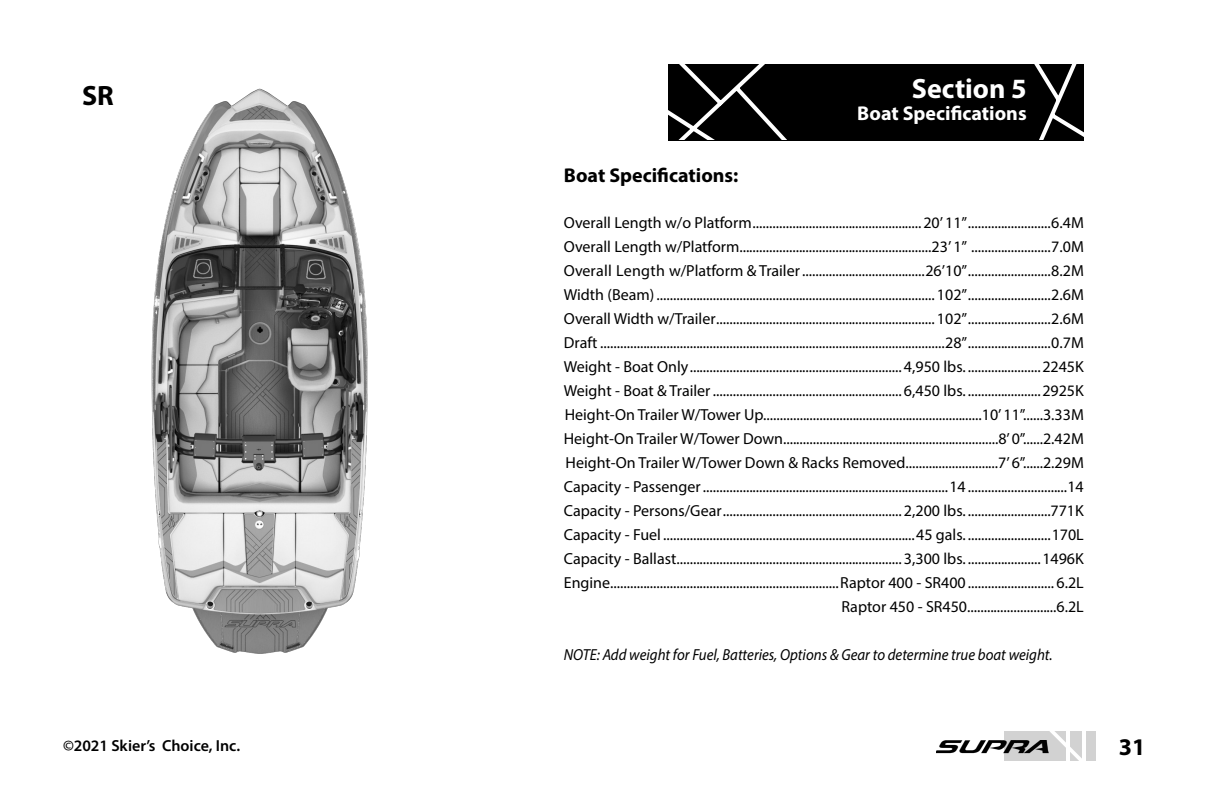
<style>
.page{position:relative;width:1224px;height:792px;background:#fff}
.page>*{position:absolute;margin:0;border:0;box-sizing:border-box;transform-origin:0 0}
.Headings{font:700 28px "Myriad Pro";color:#fff}
.Body_text{font:700 28px "Myriad Pro";color:#000}
.t1{font:700 24px "Myriad Pro";color:#000}
.Body_text-2{font:700 20px "Myriad Pro";color:#000}
.Headings-2{font:700 20px "Myriad Pro";color:#fff}
.body_boat_specs{font:16px "Myriad Pro";color:#000}
.body_boat_specs-2{font:italic 16px "Myriad Pro";color:#000;scale:.93 1}
.t2{font:600 16px "Myriad Pro";color:#000}
</style>
<div class="page">
<div style="left:1004px;top:731px;width:92px;height:30px;background:#d2d2d2"></div>
<hr style="left:1082px;top:724px;width:3px;height:44px;background:#fff">
<svg style="left:1049px;top:731px;width:33px;height:30px"></svg>
<img style="left:936px;top:740px;width:112px;height:14px">
<img style="left:151px;top:88px;width:217px;height:566px">
<div style="left:669px;top:64px;width:415px;height:75px;background:#000"></div>
<p class="Body_text" style="left:82px;top:77px;width:33px">SR</p>
<p class="Headings" style="left:912px;top:70px;width:116px">Section 5</p>
<p class="Headings-2" style="left:857px;top:100px;width:171px">Boat Specifications</p>
<p class="Body_text-2" style="left:564px;top:162px;width:176px">Boat Specifications:</p>
<p class="body_boat_specs" style="left:564px;top:212px;width:522px">Overall Length w/o Platform...................................................20’ 11”.........................6.4M</p>
<p class="body_boat_specs" style="left:564px;top:236px;width:522px">Overall Length w/Platform..........................................................23’ 1” ........................7.0M</p>
<p class="body_boat_specs" style="left:564px;top:260px;width:522px">Overall Length w/Platform &amp; Trailer.....................................26’10”.........................8.2M</p>
<p class="body_boat_specs" style="left:564px;top:284px;width:522px">Width (Beam).................................................................................... 102”.........................2.6M</p>
<p class="body_boat_specs" style="left:564px;top:308px;width:522px">Overall Width w/Trailer.................................................................. 102”.........................2.6M</p>
<p class="body_boat_specs" style="left:564px;top:332px;width:522px">Draft ........................................................................................................28”.........................0.7M</p>
<p class="body_boat_specs" style="left:564px;top:356px;width:522px">Weight - Boat Only................................................................ 4,950 lbs. ......................2245K</p>
<p class="body_boat_specs" style="left:564px;top:380px;width:522px">Weight - Boat &amp; Trailer......................................................... 6,450 lbs. ......................2925K</p>
<p class="body_boat_specs" style="left:565px;top:404px;width:521px">Height-On Trailer W/Tower Up..................................................................10’ 11”......3.33M</p>
<p class="body_boat_specs" style="left:564px;top:428px;width:522px">Height-On Trailer W/Tower Down.................................................................8’ 0”......2.42M</p>
<p class="body_boat_specs" style="left:566px;top:452px;width:520px">Height-On Trailer W/Tower Down &amp; Racks Removed............................7’ 6”......2.29M</p>
<p class="body_boat_specs" style="left:564px;top:476px;width:522px">Capacity - Passenger..........................................................................14..............................14</p>
<p class="body_boat_specs" style="left:564px;top:500px;width:522px">Capacity - Persons/Gear...................................................... 2,200 lbs. .........................771K</p>
<p class="body_boat_specs" style="left:564px;top:524px;width:522px">Capacity - Fuel ............................................................................45 gals. .........................170L</p>
<p class="body_boat_specs" style="left:564px;top:548px;width:522px">Capacity - Ballast.................................................................... 3,300 lbs. ......................1496K</p>
<p class="body_boat_specs" style="left:564px;top:572px;width:522px">Engine.....................................................................Raptor 400 - SR400.......................... 6.2L</p>
<p class="body_boat_specs" style="left:842px;top:596px;width:244px">Raptor 450 - SR450...........................6.2L</p>
<p class="body_boat_specs-2" style="left:564px;top:644px;width:527px">NOTE: Add weight for Fuel, Batteries, Options &amp; Gear to determine true boat weight.</p>
<p class="t2" style="left:63px;top:735px;width:179px">©2021 Skier’s Choice, Inc.</p>
<h2 class="t1" style="left:1119px;top:731px;width:28px">31</h2>
</div>
